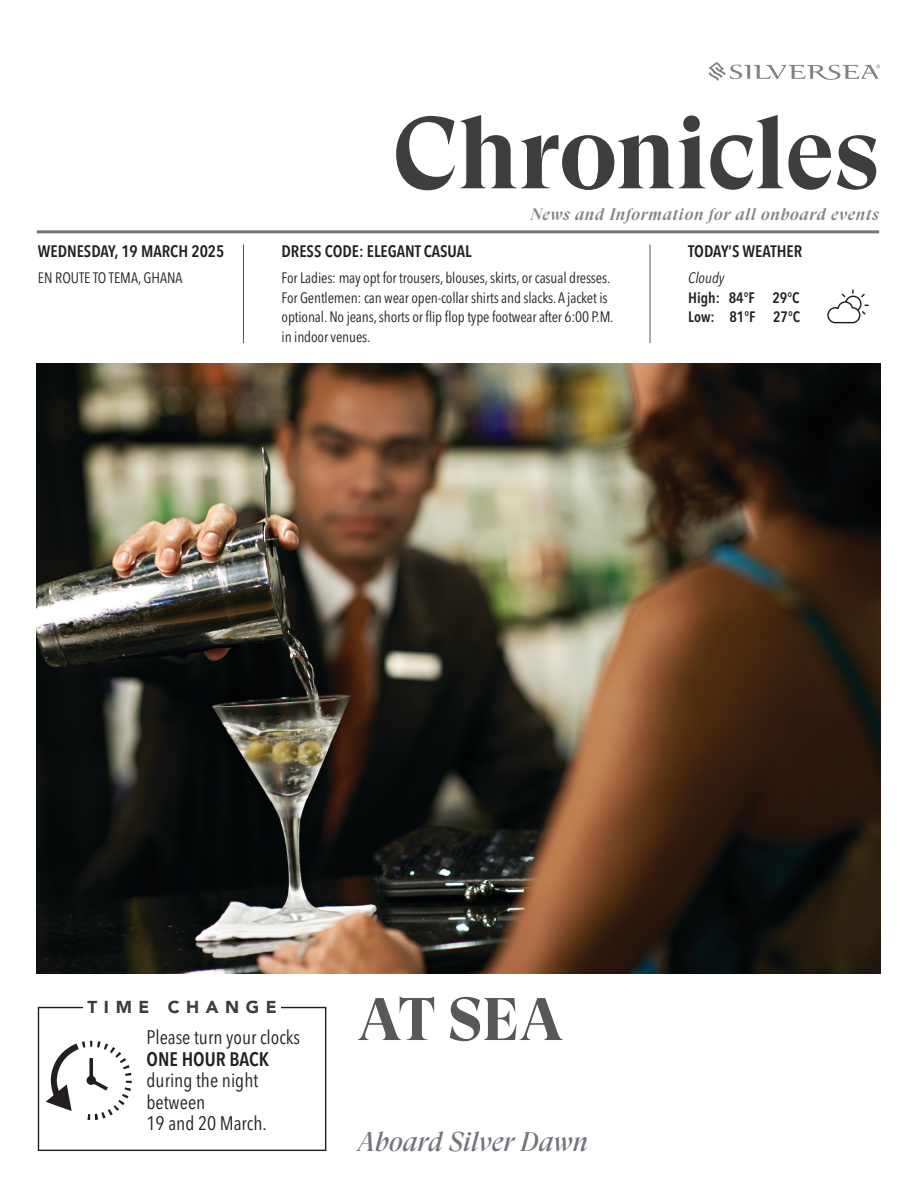
<style>
.page{position:relative;width:918px;height:1188px;background:#fff}
.page>*{position:absolute;margin:0;border:0;box-sizing:border-box;transform-origin:0 0}
.t1{font:700 100.5px "GT Super Display";color:#3e3e3f}
.t2{font:700 60px "GT Super Display";color:#57585a}
.t3{font:italic 27px "GT Super Display";color:#72767c}
.t4{font:condensed 19.5px/21.6px "Avenir Next LT Pro";color:#231f20}
.t5{font:900 17.25px "Avenir LT Std";letter-spacing:.38em;color:#3e3e3f}
.t6{font:600 condensed 16.5px "Avenir Next LT Pro";color:#231f20}
.t7{font:italic 500 16.5px "GT Super Display";letter-spacing:.04em;color:#808285}
.t8{font:condensed 15px/19.5px "Avenir Next LT Pro";letter-spacing:-.01em;color:#231f20}
.t9{font:600 condensed 15px "Avenir Next LT Pro";color:#231f20}
.t10{font:italic condensed 15px "Avenir Next LT Pro";color:#231f20}
.s1{font-weight:600}
</style>
<div class="page">
<hr style="left:37px;top:230px;width:842px;height:3px;background:#72767c">
<hr style="left:650px;top:245px;width:1px;height:98px;background:#57585a">
<svg style="left:827px;top:289px;width:42px;height:34px"></svg>
<svg style="left:708px;top:62px;width:172px;height:19px"></svg>
<hr style="left:243px;top:245px;width:1px;height:98px;background:#57585a">
<div style="left:38px;top:1007px;width:288px;height:144px;border:1px solid #231f20"></div>
<div style="left:84px;top:999px;width:196px;height:19px;background:#fff"></div>
<svg style="left:46px;top:1041px;width:86px;height:79px"></svg>
<img style="left:36px;top:364px;width:844px;height:609px">
<p class="t6" style="left:38px;top:241px;width:188px">WEDNESDAY, 19 MARCH 2025</p>
<p class="t8" style="left:38px;top:268px;width:146px">EN ROUTE TO TEMA, GHANA</p>
<p class="t1" style="left:393px;top:100px;width:488px">Chronicles</p>
<p class="t7" style="left:530px;top:206px;width:350px">News and Information for all onboard events</p>
<p class="t6" style="left:282px;top:241px;width:192px">DRESS CODE: ELEGANT CASUAL</p>
<p class="t8" style="left:282px;top:268px;width:330px">For Ladies: may opt for trousers, blouses, skirts, or casual dresses.</p>
<p class="t8" style="left:282px;top:288px;width:333px">For Gentlemen: can wear open-collar shirts and slacks. A jacket is optional. No jeans, shorts or flip flop type footwear after 6:00 P.M. in indoor venues.</p>
<p class="t6" style="left:688px;top:241px;width:115px">TODAY’S WEATHER</p>
<p class="t10" style="left:688px;top:269px;width:38px">Cloudy</p>
<p class="t9" style="left:688px;top:288px;width:113px">High: 84°F 29°C</p>
<p class="t9" style="left:688px;top:308px;width:114px">Low: 81°F 27°C</p>
<p class="t5" style="left:88px;top:997px;width:191px">TIME CHANGE</p>
<p class="t4" style="left:147px;top:1026px;width:155px">Please turn your clocks<br><span class="s1">ONE HOUR BACK </span>during the night between</p>
<p class="t4" style="left:147px;top:1113px;width:122px">19 and 20 March.</p>
<p class="t2" style="left:357px;top:988px;width:208px">AT SEA</p>
<p class="t3" style="left:357px;top:1128px;width:233px">Aboard Silver Dawn</p>
</div>
